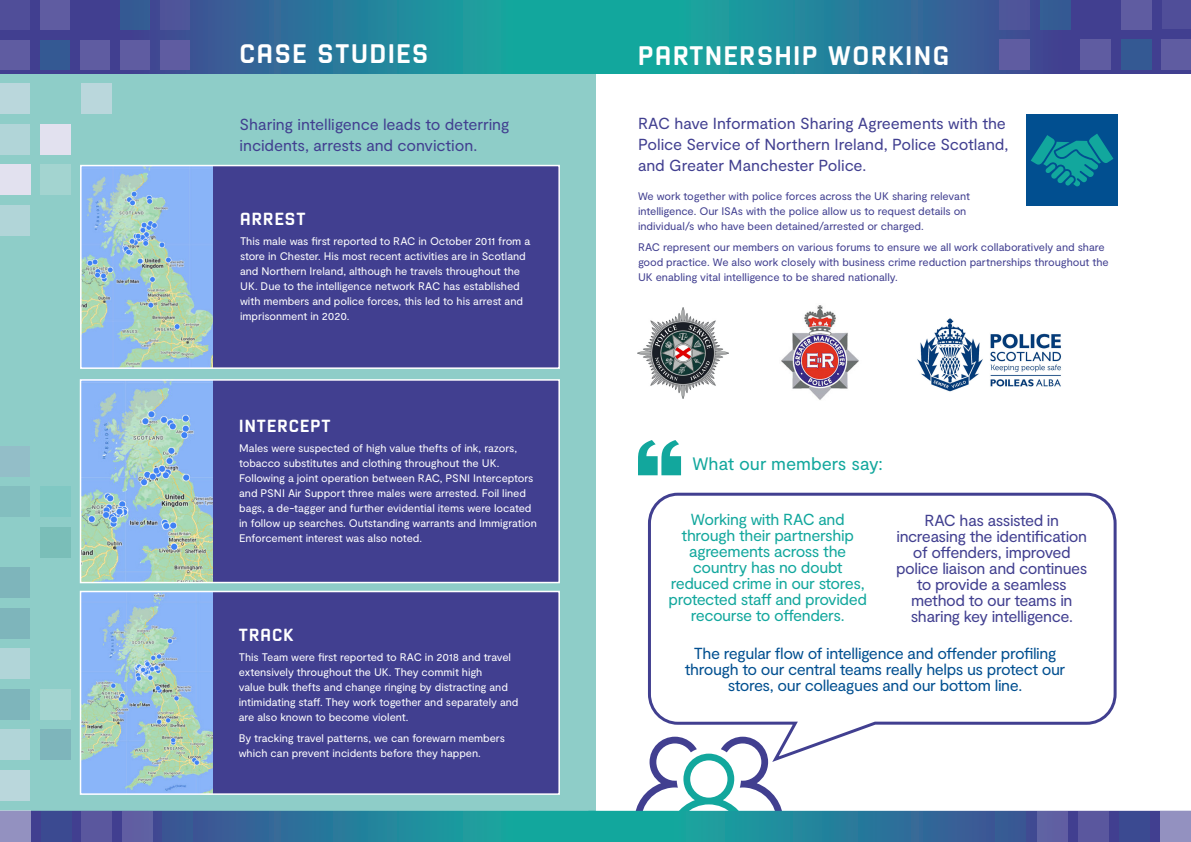
<style>
.page{position:relative;width:1191px;height:842px;background:#fff}
.page>*{position:absolute;margin:0;border:0;box-sizing:border-box;transform-origin:0 0}
.NEW_headings{font:26px "Magion";letter-spacing:.07em;color:#fff}
.Quotes{font:18px "Moderat";letter-spacing:-.005em;color:#12a79d}
.NEW_headings-2{font:17px "Magion";letter-spacing:.07em;color:#fff}
.Intro_text{font:16px/21px "Moderat";letter-spacing:-.005em;color:#413f90}
.Quotes-2{font:16px/16px "Moderat";letter-spacing:-.025em;color:#413f90;text-align:center}
.Quotes-3{font:16px/16px "Moderat";letter-spacing:-.03em;color:#12a79d;text-align:center}
.Quotes-4{font:16px/16px "Moderat";letter-spacing:-.03em;color:#014f90;text-align:center}
.Body_text{font:11px/15px "Moderat";letter-spacing:-.005em;color:#fff}
.Body_text-2{font:11px/15px "Moderat";letter-spacing:-.005em;color:#413f90}
</style>
<div class="page">
<div style="left:0;top:69px;width:595px;height:760px;background:#8ecdc8"></div>
<svg style="left:0;top:737px;width:1191px;height:105px"></svg>
<div style="left:81px;top:166px;width:478px;height:202px;background:#413f90"></div>
<img style="left:83px;top:168px;width:130px;height:198px">
<div style="left:80px;top:165px;width:480px;height:204px;border:2px solid #fff"></div>
<svg style="left:0;top:0;width:595px;height:74px;background:#287a99"></svg>
<div style="left:1160px;top:811px;width:31px;height:31px;background:#9391c0"></div>
<div style="left:1119px;top:811px;width:31px;height:31px;background:#3b4a91"></div>
<div style="left:995px;top:811px;width:31px;height:31px;background:#375994"></div>
<div style="left:1078px;top:811px;width:30px;height:31px;background:#5a579e"></div>
<div style="left:1036px;top:811px;width:31px;height:31px;background:#6061a3"></div>
<div style="left:0;top:770px;width:30px;height:30px;background:#bad7dc"></div>
<div style="left:0;top:649px;width:30px;height:30px;background:#b1d5d8"></div>
<div style="left:0;top:689px;width:30px;height:30px;background:#7eb5bb"></div>
<div style="left:0;top:730px;width:30px;height:30px;background:#b1d5d8"></div>
<div style="left:0;top:608px;width:30px;height:30px;background:#7eb5bb"></div>
<div style="left:0;top:568px;width:30px;height:30px;background:#7eb5bb"></div>
<div style="left:40px;top:730px;width:31px;height:30px;background:#7eb5bb"></div>
<div style="left:40px;top:689px;width:31px;height:30px;background:#a3d4d0"></div>
<div style="left:0;top:446px;width:30px;height:30px;background:#93bec8"></div>
<div style="left:0;top:487px;width:30px;height:30px;background:#83bebf"></div>
<div style="left:40px;top:487px;width:31px;height:30px;background:#80c8c3"></div>
<div style="left:40px;top:527px;width:31px;height:30px;background:#7abeb8"></div>
<div style="left:0;top:84px;width:30px;height:30px;background:#bad7dc"></div>
<div style="left:0;top:205px;width:30px;height:31px;background:#b1d5d8"></div>
<div style="left:0;top:165px;width:30px;height:30px;background:#e2e1ef"></div>
<div style="left:0;top:124px;width:30px;height:31px;background:#b1d5d8"></div>
<div style="left:81px;top:84px;width:30px;height:30px;background:#bad7dc"></div>
<div style="left:40px;top:124px;width:31px;height:31px;background:#e2e1ef"></div>
<div style="left:40px;top:165px;width:31px;height:30px;background:#a3d4d0"></div>
<svg style="left:595px;top:0;width:596px;height:74px;background:#297999"></svg>
<div style="left:81px;top:380px;width:478px;height:202px;background:#413f90"></div>
<img style="left:83px;top:382px;width:129px;height:198px">
<div style="left:80px;top:379px;width:480px;height:204px;border:2px solid #fff"></div>
<div style="left:81px;top:591px;width:478px;height:203px;background:#413f90"></div>
<img style="left:83px;top:594px;width:130px;height:198px">
<div style="left:80px;top:591px;width:480px;height:204px;border:2px solid #fff"></div>
<svg style="left:646px;top:492px;width:472px;height:273px"></svg>
<div style="left:1026px;top:114px;width:91px;height:92px;background:#014f90"></div>
<svg style="left:1031px;top:134px;width:82px;height:53px"></svg>
<svg style="left:638px;top:440px;width:43px;height:35px"></svg>
<img style="left:781px;top:305px;width:78px;height:95px">
<img style="left:638px;top:308px;width:90px;height:90px">
<img style="left:917px;top:318px;width:145px;height:74px">
<div style="left:0;top:810px;width:31px;height:32px;background:#9391c0"></div>
<div style="left:41px;top:811px;width:30px;height:31px;background:#3b4a91"></div>
<div style="left:162px;top:811px;width:31px;height:31px;background:#395894"></div>
<div style="left:81px;top:811px;width:31px;height:31px;background:#5a579e"></div>
<div style="left:122px;top:811px;width:30px;height:31px;background:#605fa2"></div>
<div style="left:0;top:40px;width:30px;height:30px;background:#5f5ca1"></div>
<div style="left:0;top:0;width:30px;height:30px;background:#504e99"></div>
<div style="left:40px;top:0;width:30px;height:29px;background:#5f5ca1"></div>
<div style="left:160px;top:0;width:29px;height:30px;background:#4f549a"></div>
<div style="left:120px;top:0;width:29px;height:30px;background:#345b93"></div>
<div style="left:40px;top:40px;width:30px;height:30px;background:#345993"></div>
<div style="left:160px;top:40px;width:29px;height:30px;background:#5f5ca1"></div>
<div style="left:80px;top:40px;width:30px;height:30px;background:#5f5ca1"></div>
<div style="left:120px;top:40px;width:29px;height:30px;background:#5f5ca1"></div>
<div style="left:1161px;top:39px;width:30px;height:30px;background:#5f5ca1"></div>
<div style="left:1161px;top:0;width:30px;height:29px;background:#504e99"></div>
<div style="left:1121px;top:0;width:30px;height:30px;background:#5f5ca1"></div>
<div style="left:999px;top:0;width:31px;height:30px;background:#4f559a"></div>
<div style="left:1040px;top:0;width:30px;height:30px;background:#345b93"></div>
<div style="left:1121px;top:39px;width:30px;height:30px;background:#345993"></div>
<div style="left:999px;top:39px;width:31px;height:30px;background:#5f5ca1"></div>
<div style="left:1080px;top:39px;width:30px;height:30px;background:#5f5ca1"></div>
<p class="NEW_headings" style="left:239px;top:36px;width:190px">CASE STUDIES</p>
<p class="Intro_text" style="left:240px;top:114px;width:271px">Sharing intelligence leads to deterring incidents, arrests and conviction.</p>
<p class="NEW_headings-2" style="left:240px;top:206px;width:67px">ARREST</p>
<p class="Body_text" style="left:240px;top:234px;width:292px">This male was first reported to RAC in October 2011 from a store in Chester. His most recent activities are in Scotland and Northern Ireland, although he travels throughout the UK. Due to the intelligence network RAC has established with members and police forces, this led to his arrest and imprisonment in 2020.</p>
<p class="NEW_headings-2" style="left:239px;top:414px;width:93px">INTERCEPT</p>
<p class="Body_text" style="left:239px;top:441px;width:299px">Males were suspected of high value thefts of ink, razors, tobacco substitutes and clothing throughout the UK.<br>Following a joint operation between RAC, PSNI Interceptors and PSNI Air Support three males were arrested. Foil lined bags, a de-tagger and further evidential items were located in follow up searches. Outstanding warrants and Immigration Enforcement interest was also noted.</p>
<p class="NEW_headings-2" style="left:239px;top:623px;width:56px">TRACK</p>
<p class="Body_text" style="left:239px;top:650px;width:281px">This Team were first reported to RAC in 2018 and travel extensively throughout the UK. They commit high<br>value bulk thefts and change ringing by distracting and intimidating staff. They work together and separately and are also known to become violent.</p>
<p class="Body_text" style="left:239px;top:731px;width:268px">By tracking travel patterns, we can forewarn members which can prevent incidents before they happen.</p>
<p class="NEW_headings" style="left:638px;top:37px;width:312px">PARTNERSHIP WORKING</p>
<p class="Intro_text" style="left:638px;top:114px;width:372px">RAC have Information Sharing Agreements with the<br>Police Service of Northern Ireland, Police Scotland, and Greater Manchester Police.</p>
<p class="Body_text-2" style="left:638px;top:189px;width:333px">We work together with police forces across the UK sharing relevant intelligence. Our ISAs with the police allow us to request details on individual/s who have been detained/arrested or charged.</p>
<p class="Body_text-2" style="left:638px;top:240px;width:472px">RAC represent our members on various forums to ensure we all work collaboratively and share good practice. We also work closely with business crime reduction partnerships throughout the<br>UK enabling vital intelligence to be shared nationally.</p>
<p class="Quotes" style="left:692px;top:453px;width:192px">What our members say:</p>
<p class="Quotes-3" style="left:668px;top:512px;width:200px">Working with RAC and through their partnership agreements across the country has no doubt reduced crime in our stores, protected staff and provided recourse to offenders.</p>
<p class="Quotes-4" style="left:685px;top:646px;width:382px">The regular flow of intelligence and offender profiling through to our central teams really helps us protect our stores, our colleagues and our bottom line.</p>
<p class="Quotes-2" style="left:896px;top:513px;width:193px">RAC has assisted in increasing the identification of offenders, improved police liaison and continues to provide a seamless method to our teams in sharing key intelligence.</p>
</div>
